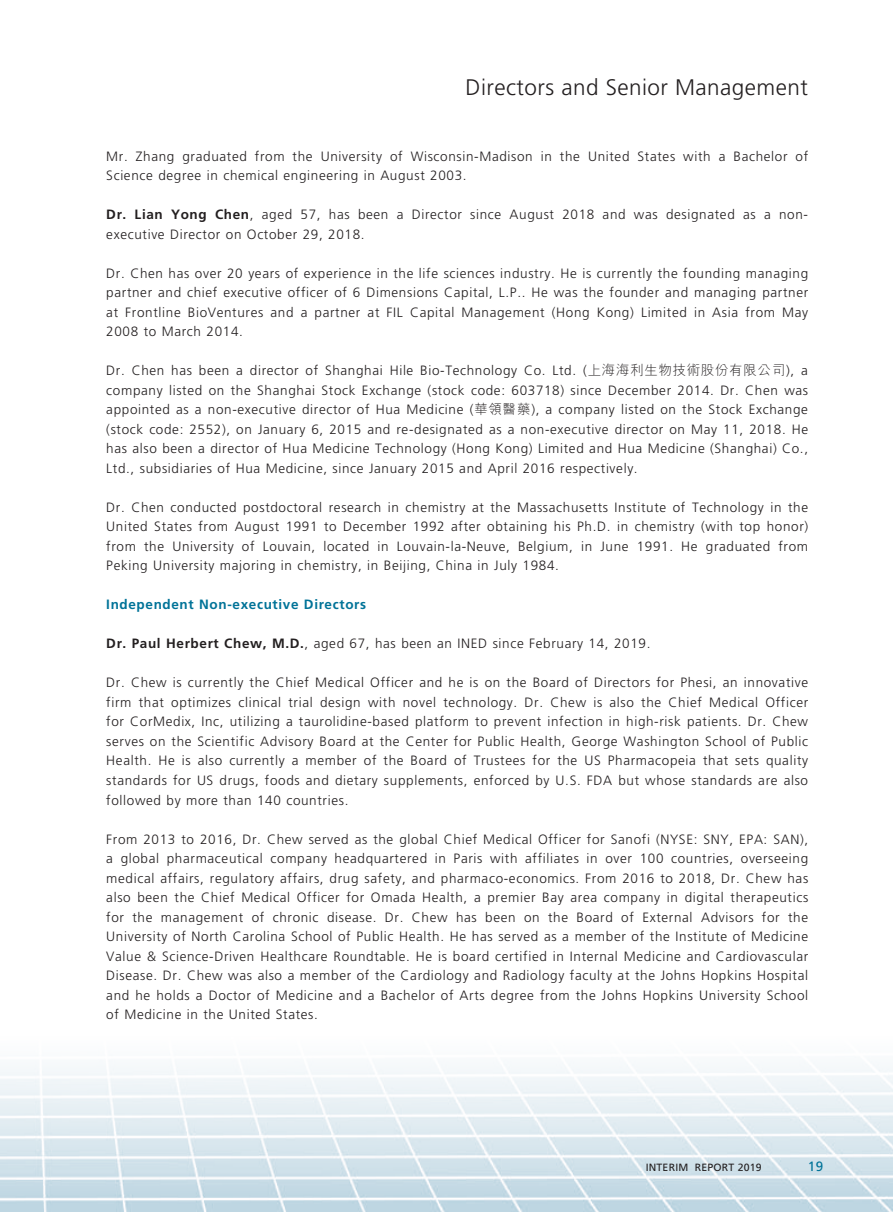
<style>
.page{position:relative;width:893px;height:1212px;background:#fff}
.page>*{position:absolute;margin:0;border:0;box-sizing:border-box;transform-origin:0 0}
.t1{font:300 22.5px "Frutiger LT Std";letter-spacing:.02em;color:#231f20}
._00_Body_Text{font:300 13.5px/19.5px "Frutiger LT Std";letter-spacing:.05em;color:#231f20;text-align:justify}
._02_H2{font:700 13.5px "Frutiger LT Std";letter-spacing:.05em;color:#007398}
.t2{font:13.5px "Frutiger LT Std";color:#007398}
.t3{font:10.5px "Frutiger LT Std";letter-spacing:.02em;color:#231f20}
.s1{font-weight:700}
.s2{font-family:"M Hei HK"}
</style>
<div class="page">
<img style="left:0;top:1063px;width:893px;height:149px">
<h1 class="t1" style="left:466px;top:75px;width:344px">Directors and Senior Management</h1>
<p class="_00_Body_Text" style="left:106px;top:147px;width:703px">Mr. Zhang graduated from the University of Wisconsin-Madison in the United States with a Bachelor of<br>Science degree in chemical engineering in August 2003.</p>
<p class="_00_Body_Text" style="left:106px;top:205px;width:703px"><span class="s1">Dr. Lian Yong Chen</span>, aged 57, has been a Director since August 2018 and was designated as a non&shy;executive Director on October 29, 2018.</p>
<p class="_00_Body_Text" style="left:106px;top:264px;width:703px">Dr. Chen has over 20 years of experience in the life sciences industry. He is currently the founding managing partner and chief executive officer of 6 Dimensions Capital, L.P.. He was the founder and managing partner at Frontline BioVentures and a partner at FIL Capital Management (Hong Kong) Limited in Asia from May 2008 to March 2014.</p>
<p class="_00_Body_Text" style="left:106px;top:361px;width:703px">Dr. Chen has been a director of Shanghai Hile Bio-Technology Co. Ltd. (<span class="s2">上海海利生物技術股份有限公司</span>), a company listed on the Shanghai Stock Exchange (stock code: 603718) since December 2014. Dr. Chen was appointed as a non-executive director of Hua Medicine (<span class="s2">華領醫藥</span>), a company listed on the Stock Exchange (stock code: 2552), on January 6, 2015 and re-designated as a non-executive director on May 11, 2018. He has also been a director of Hua Medicine Technology (Hong Kong) Limited and Hua Medicine (Shanghai) Co., Ltd., subsidiaries of Hua Medicine, since January 2015 and April 2016 respectively.</p>
<p class="_00_Body_Text" style="left:106px;top:498px;width:703px">Dr. Chen conducted postdoctoral research in chemistry at the Massachusetts Institute of Technology in the United States from August 1991 to December 1992 after obtaining his Ph.D. in chemistry (with top honor) from the University of Louvain, located in Louvain-la-Neuve, Belgium, in June 1991. He graduated from Peking University majoring in chemistry, in Beijing, China in July 1984.</p>
<p class="_02_H2" style="left:106px;top:597px;width:261px">Independent Non-executive Directors</p>
<p class="_00_Body_Text" style="left:106px;top:634px;width:546px"><span class="s1">Dr. Paul Herbert Chew, M.D.</span>, aged 67, has been an INED since February 14, 2019.</p>
<p class="_00_Body_Text" style="left:106px;top:673px;width:703px">Dr. Chew is currently the Chief Medical Officer and he is on the Board of Directors for Phesi, an innovative firm that optimizes clinical trial design with novel technology. Dr. Chew is also the Chief Medical Officer for CorMedix, Inc, utilizing a taurolidine-based platform to prevent infection in high-risk patients. Dr. Chew serves on the Scientific Advisory Board at the Center for Public Health, George Washington School of Public Health. He is also currently a member of the Board of Trustees for the US Pharmacopeia that sets quality standards for US drugs, foods and dietary supplements, enforced by U.S. FDA but whose standards are also followed by more than 140 countries.</p>
<p class="_00_Body_Text" style="left:106px;top:829px;width:703px">From 2013 to 2016, Dr. Chew served as the global Chief Medical Officer for Sanofi (NYSE: SNY, EPA: SAN), a global pharmaceutical company headquartered in Paris with affiliates in over 100 countries, overseeing medical affairs, regulatory affairs, drug safety, and pharmaco-economics. From 2016 to 2018, Dr. Chew has also been the Chief Medical Officer for Omada Health, a premier Bay area company in digital therapeutics for the management of chronic disease. Dr. Chew has been on the Board of External Advisors for the University of North Carolina School of Public Health. He has served as a member of the Institute of Medicine Value &amp; Science-Driven Healthcare Roundtable. He is board certified in Internal Medicine and Cardiovascular Disease. Dr. Chew was also a member of the Cardiology and Radiology faculty at the Johns Hopkins Hospital and he holds a Doctor of Medicine and a Bachelor of Arts degree from the Johns Hopkins University School of Medicine in the United States.</p>
<p class="t3" style="left:646px;top:1161px;width:118px">INTERIM REPORT 2019</p>
<p class="t2" style="left:808px;top:1159px;width:17px">19</p>
</div>
